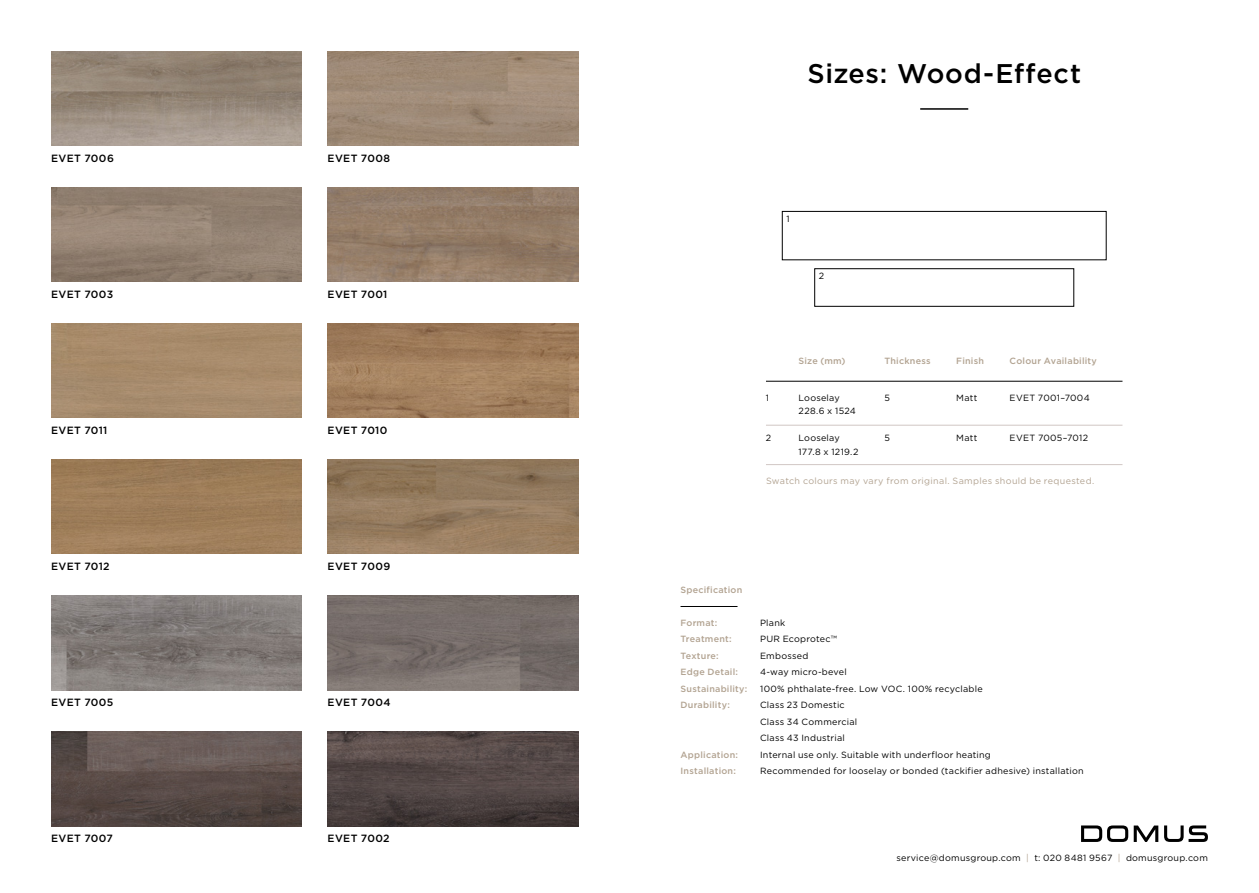
<style>
.page{position:relative;width:1259px;height:893px;background:#fff}
.page>*{position:absolute;margin:0;border:0;box-sizing:border-box;transform-origin:0 0}
.t1{font:500 27px "Gotham";letter-spacing:.025em;color:#000}
.t2{font:500 10.5px "Gotham";letter-spacing:.04em;color:#000}
.Details_2{font:9px "Gotham";letter-spacing:.025em;color:#000}
.TABLE_DATA{font:500 9px "Gotham";letter-spacing:.025em;color:#b2a391}
.TABLE_DATA-2{font:9px "Gotham";letter-spacing:.03em;color:#000}
.TABLE_DATA-3{font:9px "Gotham";letter-spacing:.035em;color:#b2a391}
.s1{color:#b2a391}
</style>
<div class="page">
<hr style="left:920px;top:108px;width:48px;height:2px;background:#000">
<svg style="left:1164px;top:825px;width:44px;height:17px"></svg>
<svg style="left:1081px;top:825px;width:77px;height:17px"></svg>
<img style="left:51px;top:51px;width:251px;height:95px">
<img style="left:51px;top:595px;width:251px;height:95px">
<img style="left:327px;top:595px;width:251px;height:95px">
<img style="left:327px;top:731px;width:251px;height:95px">
<img style="left:51px;top:731px;width:251px;height:95px">
<img style="left:327px;top:187px;width:251px;height:95px">
<img style="left:51px;top:187px;width:251px;height:95px">
<img style="left:327px;top:51px;width:251px;height:95px">
<img style="left:327px;top:323px;width:251px;height:95px">
<img style="left:327px;top:459px;width:251px;height:95px">
<img style="left:51px;top:459px;width:251px;height:95px">
<div style="left:51px;top:323px;width:251px;height:95px;background:#a78b6c"></div>
<div style="left:782px;top:211px;width:324px;height:49px;border:1px solid #000"></div>
<div style="left:814px;top:268px;width:260px;height:38px;border:1px solid #000"></div>
<hr style="left:766px;top:381px;width:356px;height:1px;background:#000">
<hr style="left:766px;top:425px;width:356px;height:1px;background:#d1c7c4">
<hr style="left:766px;top:464px;width:356px;height:1px;background:#d1c7c4">
<hr style="left:680px;top:606px;width:57px;height:1px;background:#000">
<p class="t2" style="left:51px;top:151px;width:64px">EVET 7006</p>
<p class="t2" style="left:327px;top:151px;width:64px">EVET 7008</p>
<p class="t2" style="left:51px;top:287px;width:64px">EVET 7003</p>
<p class="t2" style="left:327px;top:287px;width:61px">EVET 7001</p>
<p class="t2" style="left:51px;top:423px;width:58px">EVET 7011</p>
<p class="t2" style="left:327px;top:423px;width:61px">EVET 7010</p>
<p class="t2" style="left:51px;top:559px;width:60px">EVET 7012</p>
<p class="t2" style="left:327px;top:559px;width:64px">EVET 7009</p>
<p class="t2" style="left:51px;top:695px;width:64px">EVET 7005</p>
<p class="t2" style="left:327px;top:695px;width:65px">EVET 7004</p>
<p class="t2" style="left:51px;top:831px;width:63px">EVET 7007</p>
<p class="t2" style="left:327px;top:831px;width:64px">EVET 7002</p>
<p class="t1" style="left:807px;top:55px;width:275px">Sizes: Wood-Effect</p>
<p class="TABLE_DATA-2" style="left:786px;top:213px;width:5px">1</p>
<p class="TABLE_DATA-2" style="left:818px;top:270px;width:7px">2</p>
<p class="TABLE_DATA" style="left:884px;top:355px;width:48px">Thickness</p>
<p class="TABLE_DATA" style="left:1009px;top:355px;width:89px">Colour Availability</p>
<p class="TABLE_DATA-2" style="left:884px;top:392px;width:7px">5</p>
<p class="TABLE_DATA-2" style="left:884px;top:432px;width:7px">5</p>
<p class="TABLE_DATA-3" style="left:766px;top:475px;width:330px">Swatch colours may vary from original. Samples should be requested.</p>
<p class="TABLE_DATA" style="left:956px;top:355px;width:29px">Finish</p>
<p class="TABLE_DATA" style="left:798px;top:355px;width:49px">Size (mm)</p>
<p class="TABLE_DATA-2" style="left:798px;top:392px;width:43px">Looselay</p>
<p class="TABLE_DATA-2" style="left:798px;top:405px;width:59px">228.6 x 1524</p>
<p class="TABLE_DATA-2" style="left:798px;top:432px;width:43px">Looselay</p>
<p class="TABLE_DATA-2" style="left:798px;top:446px;width:61px">177.8 x 1219.2</p>
<p class="TABLE_DATA-2" style="left:1009px;top:392px;width:82px">EVET 7001–7004</p>
<p class="TABLE_DATA-2" style="left:1009px;top:432px;width:80px">EVET 7005–7012</p>
<p class="TABLE_DATA-2" style="left:766px;top:392px;width:5px">1</p>
<p class="TABLE_DATA-2" style="left:766px;top:432px;width:7px">2</p>
<p class="TABLE_DATA-2" style="left:956px;top:392px;width:23px">Matt</p>
<p class="TABLE_DATA-2" style="left:956px;top:432px;width:23px">Matt</p>
<p class="TABLE_DATA" style="left:680px;top:584px;width:63px">Specification</p>
<p class="TABLE_DATA" style="left:680px;top:617px;width:38px">Format:</p>
<p class="TABLE_DATA" style="left:680px;top:633px;width:53px">Treatment:</p>
<p class="TABLE_DATA" style="left:680px;top:650px;width:40px">Texture:</p>
<p class="TABLE_DATA" style="left:680px;top:666px;width:59px">Edge Detail:</p>
<p class="TABLE_DATA" style="left:680px;top:683px;width:68px">Sustainability:</p>
<p class="TABLE_DATA" style="left:680px;top:699px;width:51px">Durability:</p>
<p class="TABLE_DATA" style="left:680px;top:749px;width:59px">Application:</p>
<p class="TABLE_DATA" style="left:680px;top:765px;width:57px">Installation:</p>
<p class="Details_2" style="left:760px;top:617px;width:27px">Plank</p>
<p class="Details_2" style="left:760px;top:633px;width:78px">PUR Ecoprotec™</p>
<p class="Details_2" style="left:760px;top:650px;width:50px">Embossed</p>
<p class="Details_2" style="left:760px;top:666px;width:88px">4-way micro-bevel</p>
<p class="Details_2" style="left:760px;top:683px;width:224px">100% phthalate-free. Low VOC. 100% recyclable</p>
<p class="Details_2" style="left:760px;top:699px;width:86px">Class 23 Domestic</p>
<p class="Details_2" style="left:760px;top:716px;width:99px">Class 34 Commercial</p>
<p class="Details_2" style="left:760px;top:732px;width:86px">Class 43 Industrial</p>
<p class="Details_2" style="left:760px;top:749px;width:232px">Internal use only. Suitable with underfloor heating</p>
<p class="Details_2" style="left:760px;top:765px;width:325px">Recommended for looselay or bonded (tackifier adhesive) installation</p>
<p class="TABLE_DATA-2" style="left:896px;top:852px;width:313px">service@domusgroup.com <span class="s1">|</span> t: 020 8481 9567 <span class="s1">|</span> domusgroup.com</p>
</div>
